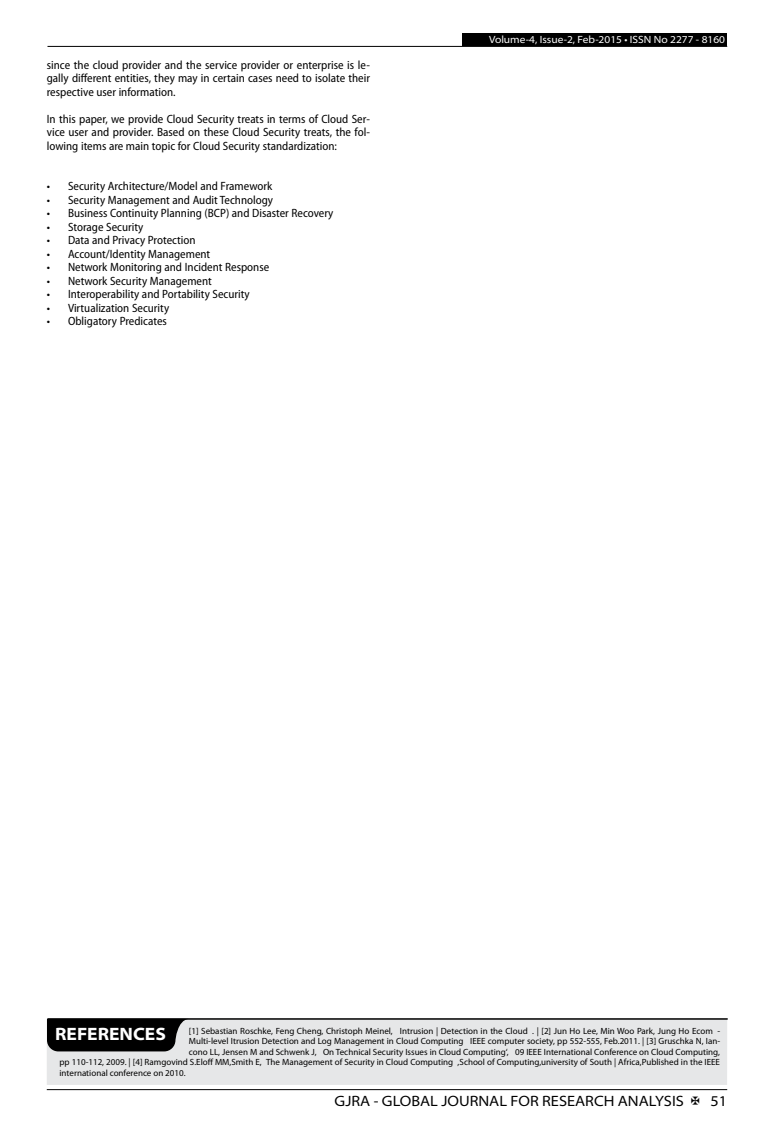
<style>
.page{position:relative;width:774px;height:1136px;background:#fff}
.page>*{position:absolute;margin:0;border:0;box-sizing:border-box;transform-origin:0 0}
.t1{font:700 semi-expanded 18px "Myriad Pro";color:#fff}
.t2{font:semi-expanded 15px "Myriad Pro";color:#000}
.t3{font:semi-condensed 12px/13.5px "Myriad Pro";color:#000;text-align:justify}
.t4{font:semi-expanded 10.5px "Myriad Pro";color:#fff}
.t5{font:9px "Myriad Pro";color:#000}
</style>
<div class="page">
<hr style="left:47px;top:1089px;width:680px;height:1px;background:#000">
<div style="left:462px;top:33px;width:265px;height:13px;background:#000"></div>
<hr style="left:47px;top:46px;width:680px;height:1px;background:#000">
<div style="left:47px;top:1018px;width:680px;height:66px;background:#e6e7e8"></div>
<hr style="left:48px;top:1018px;width:679px;height:1px;background:#000">
<svg style="left:47px;top:1018px;width:142px;height:33px"></svg>
<p class="t3" style="left:47px;top:58px;width:325px">since the cloud provider and the service provider or enterprise is le&shy;gally different entities, they may in certain cases need to isolate their respective user information.</p>
<p class="t3" style="left:47px;top:112px;width:325px">In this paper, we provide Cloud Security treats in terms of Cloud Ser&shy;vice user and provider. Based on these Cloud Security treats, the fol&shy;lowing items are main topic for Cloud Security standardization:</p>
<p class="t3" style="left:47px;top:180px;width:227px">• Security Architecture/Model and Framework</p>
<p class="t3" style="left:47px;top:193px;width:228px">• Security Management and Audit Technology</p>
<p class="t3" style="left:47px;top:207px;width:288px">• Business Continuity Planning (BCP) and Disaster Recovery</p>
<p class="t3" style="left:47px;top:220px;width:98px">• Storage Security</p>
<p class="t3" style="left:47px;top:234px;width:150px">• Data and Privacy Protection</p>
<p class="t3" style="left:47px;top:247px;width:165px">• Account/Identity Management</p>
<p class="t3" style="left:47px;top:261px;width:224px">• Network Monitoring and Incident Response</p>
<p class="t3" style="left:47px;top:274px;width:167px">• Network Security Management</p>
<p class="t3" style="left:47px;top:288px;width:204px">• Interoperability and Portability Security</p>
<p class="t3" style="left:47px;top:301px;width:124px">• Virtualization Security</p>
<p class="t3" style="left:47px;top:315px;width:122px">• Obligatory Predicates</p>
<p class="t4" style="left:489px;top:34px;width:238px">Volume-4, Issue-2, Feb-2015 • ISSN No 2277 - 8160</p>
<h1 class="t1" style="left:55px;top:1023px;width:112px">REFERENCES</h1>
<p class="t5" style="left:189px;top:1025px;width:533px">[1] Sebastian Roschke, Feng Cheng, Christoph Meinel,‖ Intrusion | Detection in the Cloud‖. | [2] Jun Ho Lee, Min Woo Park, Jung Ho Ecom‖-</p>
<p class="t5" style="left:189px;top:1036px;width:533px">Multi-level Itrusion Detection and Log Management in Cloud Computing‖ IEEE computer society, pp 552-555, Feb.2011. | [3] Gruschka N, Ian-</p>
<p class="t5" style="left:189px;top:1046px;width:533px">cono LL, Jensen M and Schwenk J, On Technical Security Issues in Cloud Computing‘, 09 IEEE International Conference on Cloud Computing,</p>
<p class="t5" style="left:60px;top:1057px;width:662px">pp 110-112, 2009. | [4] Ramgovind S.Eloff MM,Smith E,‖The Management of Security in Cloud Computing‖,School of Computing,university of South | Africa,Published in the IEEE</p>
<p class="t5" style="left:60px;top:1067px;width:128px">international conference on 2010.</p>
<p class="t2" style="left:335px;top:1092px;width:351px">GJRA - GLOBAL JOURNAL FOR RESEARCH ANALYSIS</p>
<p class="t2" style="left:710px;top:1092px;width:18px">51</p>
</div>
